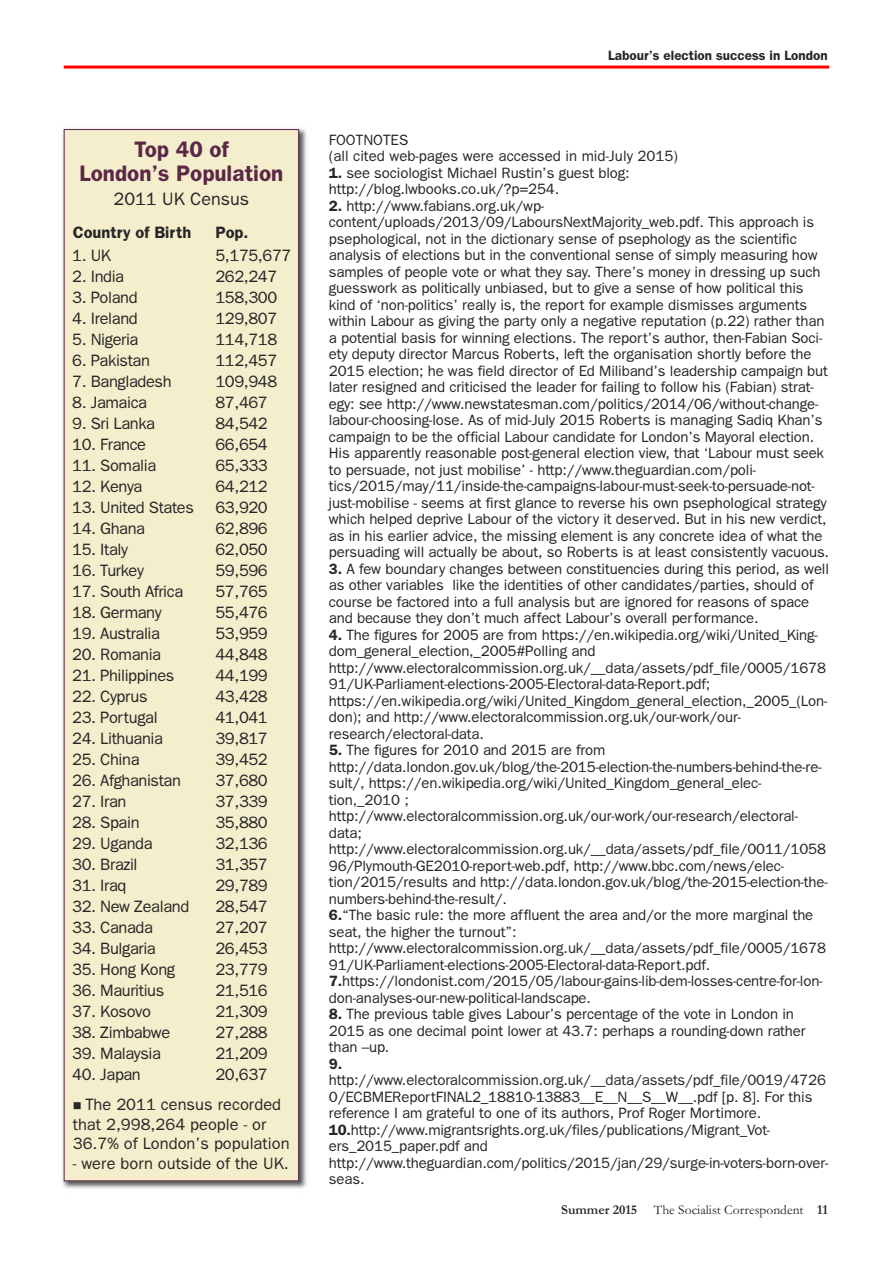
<style>
.page{position:relative;width:893px;height:1263px;background:#fff}
.page>*{position:absolute;margin:0;border:0;box-sizing:border-box;transform-origin:0 0}
.t1{font:600 22.5px/24px "Franklin Gothic";color:#5b2746;text-align:center}
.t2{font:18px "Franklin Gothic";color:#272627}
.t3{font:16.5px/21px "Franklin Gothic";letter-spacing:-.025em;color:#272627}
.t4{font:16.5px/19.5px "Franklin Gothic";color:#272627}
.t5{font:600 16.5px "Franklin Gothic";color:#272627}
.t6{font:15px/16.5px "Franklin Gothic";letter-spacing:-.01em;color:#272627}
.t7{font:600 15px "Franklin Gothic";color:#272627}
.t8{font:13.5px "Garamond";color:#272627}
.t9{font:600 13.5px "Franklin Gothic";color:#272627}
.s1{font-weight:600}
.s2{font-weight:700}
</style>
<div class="page">
<img style="left:62px;top:128px;width:245px;height:1061px">
<div style="left:65px;top:130px;width:233px;height:1050px;background:#f5eecc"></div>
<div style="left:64px;top:129px;width:235px;height:1052px;border:1px solid #5b2746"></div>
<hr style="left:64px;top:66px;width:765px;height:3px;background:#f00">
<h1 class="t1" style="left:79px;top:137px;width:205px">Top 40 of<br>London’s Population</h1>
<p class="t2" style="left:114px;top:189px;width:137px">2011 UK Census</p>
<p class="t5" style="left:73px;top:222px;width:120px">Country of Birth</p>
<p class="t5" style="left:215px;top:222px;width:34px">Pop.</p>
<p class="t3" style="left:72px;top:245px;width:40px">1. UK</p>
<p class="t3" style="left:72px;top:266px;width:53px">2. India</p>
<p class="t3" style="left:72px;top:287px;width:67px">3. Poland</p>
<p class="t3" style="left:72px;top:308px;width:67px">4. Ireland</p>
<p class="t3" style="left:72px;top:329px;width:68px">5. Nigeria</p>
<p class="t3" style="left:72px;top:350px;width:79px">6. Pakistan</p>
<p class="t3" style="left:72px;top:371px;width:101px">7. Bangladesh</p>
<p class="t3" style="left:72px;top:392px;width:76px">8. Jamaica</p>
<p class="t3" style="left:72px;top:413px;width:84px">9. Sri Lanka</p>
<p class="t3" style="left:72px;top:434px;width:75px">10. France</p>
<p class="t3" style="left:72px;top:455px;width:85px">11. Somalia</p>
<p class="t3" style="left:72px;top:476px;width:72px">12. Kenya</p>
<p class="t3" style="left:72px;top:497px;width:123px">13. United States</p>
<p class="t3" style="left:72px;top:518px;width:74px">14. Ghana</p>
<p class="t3" style="left:72px;top:539px;width:57px">15. Italy</p>
<p class="t3" style="left:72px;top:560px;width:73px">16. Turkey</p>
<p class="t3" style="left:72px;top:581px;width:112px">17. South Africa</p>
<p class="t3" style="left:72px;top:602px;width:91px">18. Germany</p>
<p class="t3" style="left:72px;top:623px;width:89px">19. Australia</p>
<p class="t3" style="left:72px;top:644px;width:90px">20. Romania</p>
<p class="t3" style="left:72px;top:665px;width:104px">21. Philippines</p>
<p class="t3" style="left:72px;top:686px;width:77px">22. Cyprus</p>
<p class="t3" style="left:72px;top:707px;width:87px">23. Portugal</p>
<p class="t3" style="left:72px;top:728px;width:92px">24. Lithuania</p>
<p class="t3" style="left:72px;top:749px;width:69px">25. China</p>
<p class="t3" style="left:72px;top:770px;width:110px">26. Afghanistan</p>
<p class="t3" style="left:72px;top:791px;width:56px">27. Iran</p>
<p class="t3" style="left:72px;top:812px;width:69px">28. Spain</p>
<p class="t3" style="left:72px;top:833px;width:82px">29. Uganda</p>
<p class="t3" style="left:72px;top:854px;width:67px">30. Brazil</p>
<p class="t3" style="left:72px;top:875px;width:56px">31. Iraq</p>
<p class="t3" style="left:72px;top:896px;width:118px">32. New Zealand</p>
<p class="t3" style="left:72px;top:917px;width:82px">33. Canada</p>
<p class="t3" style="left:72px;top:938px;width:85px">34. Bulgaria</p>
<p class="t3" style="left:72px;top:959px;width:104px">35. Hong Kong</p>
<p class="t3" style="left:72px;top:980px;width:94px">36. Mauritius</p>
<p class="t3" style="left:72px;top:1001px;width:80px">37. Kosovo</p>
<p class="t3" style="left:72px;top:1022px;width:100px">38. Zimbabwe</p>
<p class="t3" style="left:72px;top:1043px;width:90px">39. Malaysia</p>
<p class="t3" style="left:72px;top:1064px;width:70px">40. Japan</p>
<p class="t3" style="left:215px;top:245px;width:77px">5,175,677<br>262,247<br>158,300<br>129,807<br>114,718<br>112,457<br>109,948<br>87,467<br>84,542<br>66,654<br>65,333<br>64,212<br>63,920<br>62,896<br>62,050<br>59,596<br>57,765<br>55,476<br>53,959<br>44,848<br>44,199<br>43,428<br>41,041<br>39,817<br>39,452<br>37,680<br>37,339<br>35,880<br>32,136<br>31,357<br>29,789<br>28,547<br>27,207<br>26,453<br>23,779<br>21,516<br>21,309<br>27,288<br>21,209<br>20,637</p>
<p class="t4" style="left:73px;top:1095px;width:218px">■ The 2011 census recorded that 2,998,264 people - or<br>36.7% of London’s population</p>
<p class="t4" style="left:73px;top:1153px;width:218px">- were born outside of the UK.</p>
<p class="t9" style="left:608px;top:47px;width:221px">Labour’s election success in London</p>
<p class="t6" style="left:329px;top:131px;width:351px">FOOTNOTES<br>(all cited web-pages were accessed in mid-July 2015)</p>
<p class="t6" style="left:329px;top:164px;width:302px"><span class="s1">1.</span> see sociologist Michael Rustin’s guest blog: http://blog.lwbooks.co.uk/?p=254.</p>
<p class="t6" style="left:329px;top:197px;width:502px"><span class="s1">2.</span> http://www.fabians.org.uk/wp&shy;content/uploads/2013/09/LaboursNextMajority_web.pdf. This approach is psephological, not in the dictionary sense of psephology as the scientific analysis of elections but in the conventional sense of simply measuring how samples of people vote or what they say. There’s money in dressing up such guesswork as politically unbiased, but to give a sense of how political this kind of ‘non-politics’ really is, the report for example dismisses arguments within Labour as giving the party only a negative reputation (p.22) rather than a potential basis for winning elections. The report’s author, then-Fabian Soci&shy;ety deputy director Marcus Roberts, left the organisation shortly before the 2015 election; he was field director of Ed Miliband’s leadership campaign but later resigned and criticised the leader for failing to follow his (Fabian) strat&shy;egy: see http://www.newstatesman.com/politics/2014/06/without-change&shy;labour-choosing-lose. As of mid-July 2015 Roberts is managing Sadiq Khan’s campaign to be the official Labour candidate for London’s Mayoral election.<br>His apparently reasonable post-general election view, that ‘Labour must seek to persuade, not just mobilise’ - http://www.theguardian.com/poli&shy;tics/2015/may/11/inside-the-campaigns-labour-must-seek-to-persuade-not&shy;just-mobilise - seems at first glance to reverse his own psephological strategy which helped deprive Labour of the victory it deserved. But in his new verdict, as in his earlier advice, the missing element is any concrete idea of what the persuading will actually be about, so Roberts is at least consistently vacuous.</p>
<p class="t6" style="left:329px;top:560px;width:502px"><span class="s1">3.</span> A few boundary changes between constituencies during this period, as well as other variables like the identities of other candidates/parties, should of course be factored into a full analysis but are ignored for reasons of space and because they don’t much affect Labour’s overall performance.</p>
<p class="t6" style="left:329px;top:626px;width:500px"><span class="s1">4.</span> The figures for 2005 are from https://en.wikipedia.org/wiki/United_King&shy;dom_general_election,_2005#Polling and http://www.electoralcommission.org.uk/__data/assets/pdf_file/0005/1678<br>91/UK-Parliament-elections-2005-Electoral-data-Report.pdf; https://en.wikipedia.org/wiki/United_Kingdom_general_election,_2005_(Lon&shy;don); and http://www.electoralcommission.org.uk/our-work/our&shy;research/electoral-data.</p>
<p class="t6" style="left:329px;top:742px;width:500px"><span class="s1">5.</span> The figures for 2010 and 2015 are from http://data.london.gov.uk/blog/the-2015-election-the-numbers-behind-the-re&shy;sult/, https://en.wikipedia.org/wiki/United_Kingdom_general_elec&shy;tion,_2010 ; http://www.electoralcommission.org.uk/our-work/our-research/electoral&shy;data; http://www.electoralcommission.org.uk/__data/assets/pdf_file/0011/1058<br>96/Plymouth-GE2010-report-web.pdf, http://www.bbc.com/news/elec&shy;tion/2015/results and http://data.london.gov.uk/blog/the-2015-election-the&shy;numbers-behind-the-result/.<br><span class="s1">6.</span>“The basic rule: the more affluent the area and/or the more marginal the seat, the higher the turnout”: http://www.electoralcommission.org.uk/__data/assets/pdf_file/0005/1678<br>91/UK-Parliament-elections-2005-Electoral-data-Report.pdf.<br><span class="s1">7.</span>https://londonist.com/2015/05/labour-gains-lib-dem-losses-centre-for-lon&shy;don-analyses-our-new-political-landscape.</p>
<p class="t6" style="left:329px;top:1006px;width:478px"><span class="s1">8.</span> The previous table gives Labour’s percentage of the vote in London in<br>2015 as one decimal point lower at 43.7: perhaps a rounding-down rather than –up.</p>
<p class="t7" style="left:329px;top:1055px;width:15px">9.</p>
<p class="t6" style="left:329px;top:1072px;width:501px">http://www.electoralcommission.org.uk/__data/assets/pdf_file/0019/4726<br>0/ECBMEReportFINAL2_18810-13883__E__N__S__W__.pdf [p. 8]. For this reference I am grateful to one of its authors, Prof Roger Mortimore.<br><span class="s1">10.</span>http://www.migrantsrights.org.uk/files/publications/Migrant_Vot&shy;ers_2015_paper.pdf and http://www.theguardian.com/politics/2015/jan/29/surge-in-voters-born-over&shy;seas.</p>
<p class="t8" style="left:561px;top:1201px;width:268px"><span class="s2">Summer 2015</span> The Socialist Correspondent <span class="s2">11</span></p>
</div>
